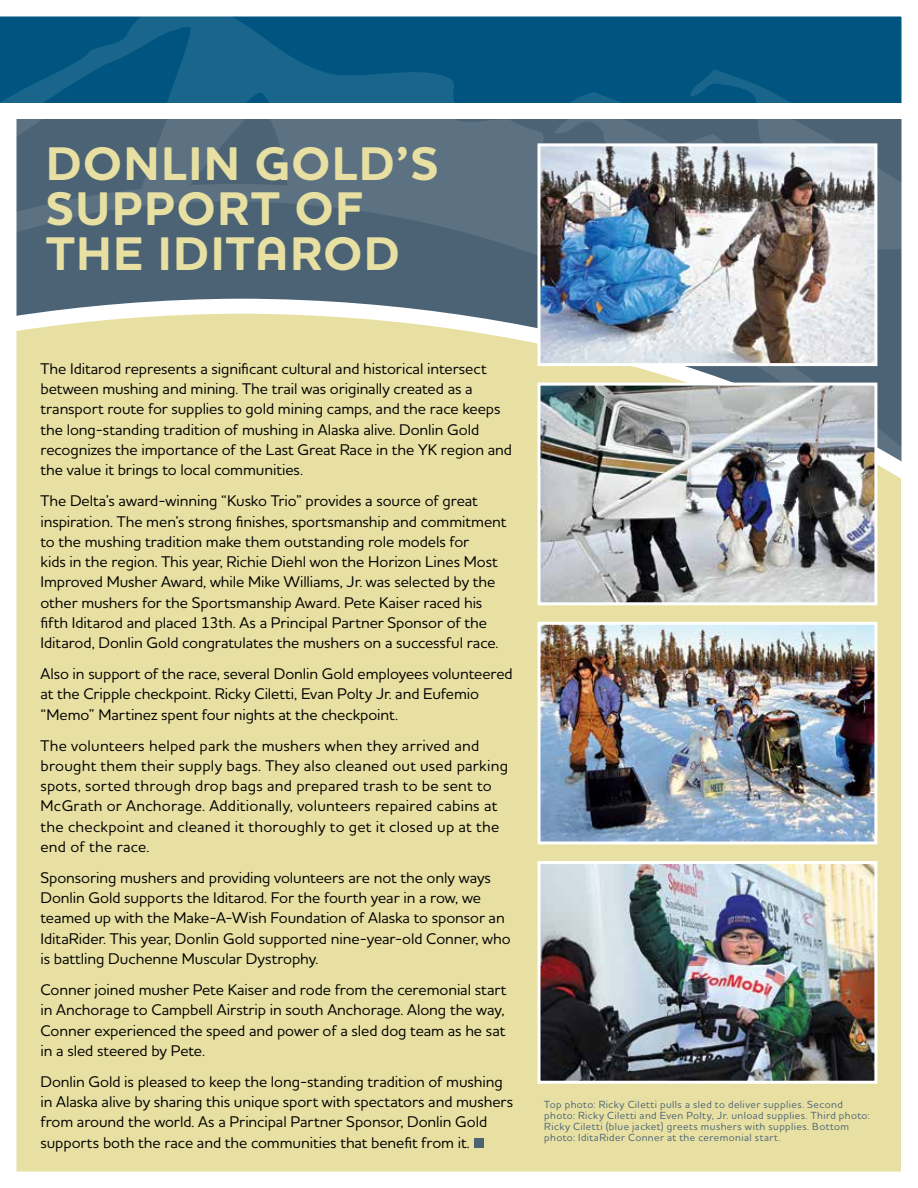
<style>
.page{position:relative;width:918px;height:1188px;background:#fff}
.page>*{position:absolute;margin:0;border:0;box-sizing:border-box;transform-origin:0 0}
.t1{font:700 48px/45px "Houschka Pro";letter-spacing:.035em;color:#e7e0a2}
.t2{font:500 15.75px/20.2px "Houschka Pro";letter-spacing:-.005em;color:#000}
.t3{font:500 15.75px/20.2px "Houschka Pro";letter-spacing:.015em;color:#000}
.t4{font:500 10.5px/11.2px "Houschka Pro";letter-spacing:.04em;color:#4b6375}
</style>
<div class="page">
<img style="left:0;top:16px;width:902px;height:1156px">
<div style="left:0;top:110px;width:16px;height:1078px;background:#fff"></div>
<h1 class="t1" style="left:46px;top:142px;width:394px">DONLIN GOLD’S<br>SUPPORT OF<br>THE IDITAROD</h1>
<p class="t2" style="left:40px;top:358px;width:473px">The Iditarod represents a significant cultural and historical intersect between mushing and mining. The trail was originally created as a transport route for supplies to gold mining camps, and the race keeps the long-standing tradition of mushing in Alaska alive. Donlin Gold recognizes the importance of the Last Great Race in the YK region and the value it brings to local communities.</p>
<p class="t2" style="left:40px;top:490px;width:467px">The Delta’s award-winning “Kusko Trio” provides a source of great inspiration. The men’s strong finishes, sportsmanship and commitment to the mushing tradition make them outstanding role models for<br>kids in the region. This year, Richie Diehl won the Horizon Lines Most Improved Musher Award, while Mike Williams, Jr. was selected by the other mushers for the Sportsmanship Award. Pete Kaiser raced his fifth Iditarod and placed 13th. As a Principal Partner Sponsor of the Iditarod, Donlin Gold congratulates the mushers on a successful race.</p>
<p class="t2" style="left:40px;top:663px;width:474px">Also in support of the race, several Donlin Gold employees volunteered at the Cripple checkpoint. Ricky Ciletti, Evan Polty Jr. and Eufemio “Memo” Martinez spent four nights at the checkpoint.</p>
<p class="t3" style="left:40px;top:735px;width:469px">The volunteers helped park the mushers when they arrived and brought them their supply bags. They also cleaned out used parking spots, sorted through drop bags and prepared trash to be sent to McGrath or Anchorage. Additionally, volunteers repaired cabins at the checkpoint and cleaned it thoroughly to get it closed up at the end of the race.</p>
<p class="t2" style="left:40px;top:867px;width:472px">Sponsoring mushers and providing volunteers are not the only ways Donlin Gold supports the Iditarod. For the fourth year in a row, we teamed up with the Make-A-Wish Foundation of Alaska to sponsor an IditaRider. This year, Donlin Gold supported nine-year-old Conner, who is battling Duchenne Muscular Dystrophy.</p>
<p class="t2" style="left:40px;top:979px;width:468px">Conner joined musher Pete Kaiser and rode from the ceremonial start in Anchorage to Campbell Airstrip in south Anchorage. Along the way, Conner experienced the speed and power of a sled dog team as he sat in a sled steered by Pete.</p>
<p class="t2" style="left:40px;top:1071px;width:474px">Donlin Gold is pleased to keep the long-standing tradition of mushing in Alaska alive by sharing this unique sport with spectators and mushers from around the world. As a Principal Partner Sponsor, Donlin Gold supports both the race and the communities that benefit from it.</p>
<p class="t4" style="left:544px;top:1098px;width:327px">Top photo: Ricky Ciletti pulls a sled to deliver supplies. Second photo: Ricky Ciletti and Even Polty, Jr. unload supplies. Third photo:<br>Ricky Ciletti (blue jacket) greets mushers with supplies. Bottom photo: IditaRider Conner at the ceremonial start.</p>
</div>
